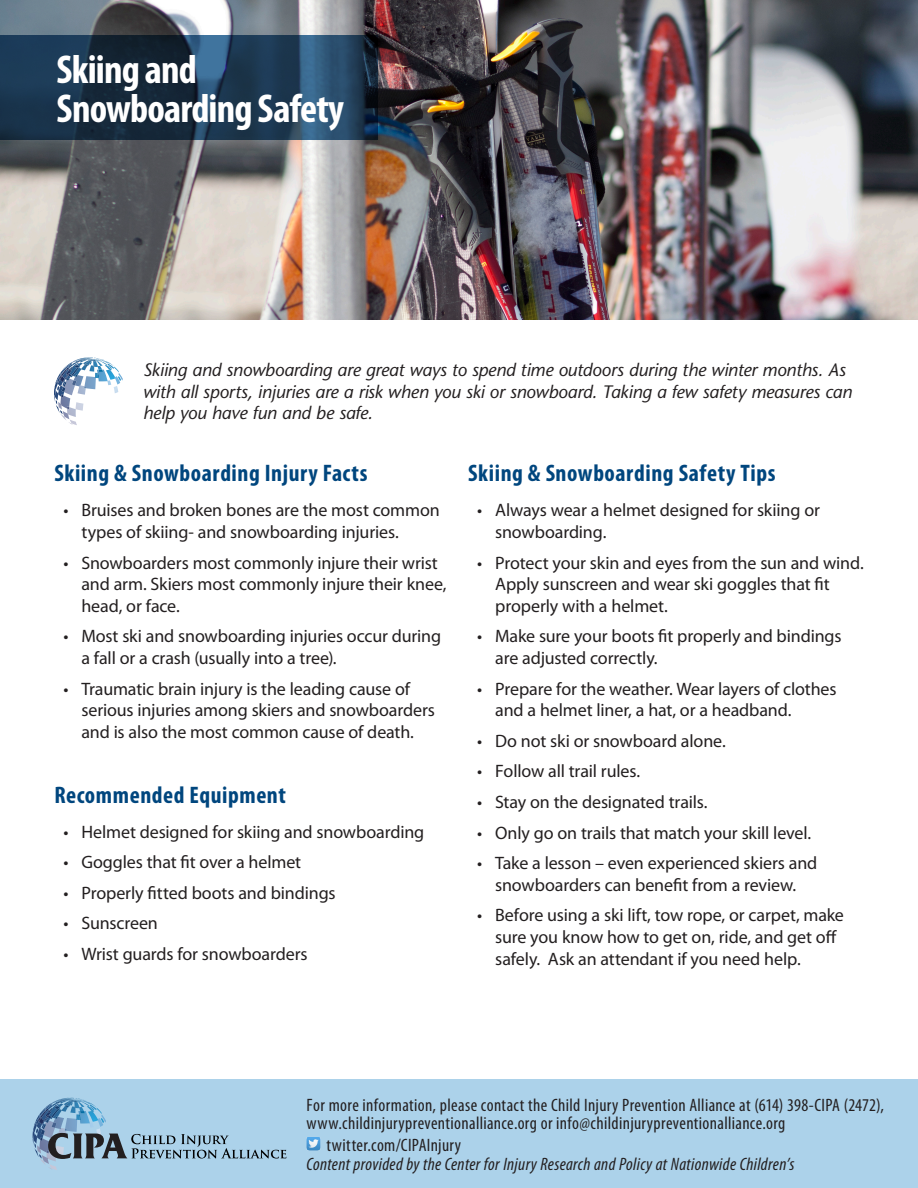
<style>
.page{position:relative;width:918px;height:1188px;background:#fff}
.page>*{position:absolute;margin:0;border:0;box-sizing:border-box;transform-origin:0 0}
.t1{font:700 condensed 40.5px "Myriad Pro";letter-spacing:-.02em;color:#fff}
.Body_Header{font:700 condensed 24px "Myriad Pro";letter-spacing:.025em;color:#00467e}
.t2{font:18px/21.6px "Myriad Pro";letter-spacing:-.01em;color:#231f20}
.Intro_Text{font:italic 500 18px/21.6px "Stone Sans Std";letter-spacing:-.01em;color:#231f20}
.Footer_Text{font:condensed 18px/18px "Myriad Pro";letter-spacing:.02em;color:#231f20}
.Footer_Text-2{font:italic condensed 18px "Myriad Pro";letter-spacing:.02em;color:#231f20}
.Helpful_Links_Body{font:condensed 18px "Myriad Pro";letter-spacing:.02em;color:#231f20}
</style>
<div class="page">
<img style="left:0;top:0;width:918px;height:319px">
<svg style="left:0;top:35px;width:378px;height:104px;background:#1d3951"></svg>
<div style="left:0;top:1080px;width:918px;height:108px;background:#acd2ea"></div>
<svg style="left:54px;top:357px;width:69px;height:68px"></svg>
<svg style="left:33px;top:1098px;width:253px;height:72px"></svg>
<svg style="left:307px;top:1137px;width:13px;height:13px"></svg>
<p class="t1" style="left:57px;top:44px;width:142px">Skiing and</p>
<p class="t1" style="left:57px;top:83px;width:289px">Snowboarding Safety</p>
<p class="Intro_Text" style="left:143px;top:359px;width:710px">Skiing and snowboarding are great ways to spend time outdoors during the winter months. As with all sports, injuries are a risk when you ski or snowboard. Taking a few safety measures can help you have fun and be safe.</p>
<p class="Body_Header" style="left:54px;top:458px;width:315px">Skiing &amp; Snowboarding Injury Facts</p>
<p class="t2" style="left:81px;top:499px;width:360px;text-indent:-18px">• Bruises and broken bones are the most common types of skiing- and snowboarding injuries.</p>
<p class="t2" style="left:81px;top:551px;width:367px;text-indent:-18px">• Snowboarders most commonly injure their wrist and arm. Skiers most commonly injure their knee, head, or face.</p>
<p class="t2" style="left:81px;top:625px;width:361px;text-indent:-18px">• Most ski and snowboarding injuries occur during a fall or a crash (usually into a tree).</p>
<p class="t2" style="left:81px;top:677px;width:355px;text-indent:-18px">• Traumatic brain injury is the leading cause of serious injuries among skiers and snowboarders and is also the most common cause of death.</p>
<p class="Body_Header" style="left:54px;top:780px;width:233px">Recommended Equipment</p>
<p class="t2" style="left:63px;top:820px;width:362px">• Helmet designed for skiing and snowboarding</p>
<p class="t2" style="left:63px;top:851px;width:239px">• Goggles that fit over a helmet</p>
<p class="t2" style="left:63px;top:882px;width:274px">• Properly fitted boots and bindings</p>
<p class="t2" style="left:63px;top:912px;width:96px">• Sunscreen</p>
<p class="t2" style="left:63px;top:943px;width:246px">• Wrist guards for snowboarders</p>
<p class="Body_Header" style="left:468px;top:458px;width:309px">Skiing &amp; Snowboarding Safety Tips</p>
<p class="t2" style="left:495px;top:499px;width:326px;text-indent:-18px">• Always wear a helmet designed for skiing or snowboarding.</p>
<p class="t2" style="left:495px;top:551px;width:370px;text-indent:-18px">• Protect your skin and eyes from the sun and wind.<br>Apply sunscreen and wear ski goggles that fit properly with a helmet.</p>
<p class="t2" style="left:495px;top:625px;width:348px;text-indent:-18px">• Make sure your boots fit properly and bindings are adjusted correctly.</p>
<p class="t2" style="left:495px;top:677px;width:343px;text-indent:-18px">• Prepare for the weather. Wear layers of clothes and a helmet liner, a hat, or a headband.</p>
<p class="t2" style="left:477px;top:730px;width:250px">• Do not ski or snowboard alone.</p>
<p class="t2" style="left:477px;top:760px;width:165px">• Follow all trail rules.</p>
<p class="t2" style="left:477px;top:791px;width:232px">• Stay on the designated trails.</p>
<p class="t2" style="left:477px;top:821px;width:336px">• Only go on trails that match your skill level.</p>
<p class="t2" style="left:477px;top:852px;width:342px;text-align:center">• Take a lesson – even experienced skiers and snowboarders can benefit from a review.</p>
<p class="t2" style="left:495px;top:904px;width:350px;text-indent:-18px">• Before using a ski lift, tow rope, or carpet, make sure you know how to get on, ride, and get off safely. Ask an attendant if you need help.</p>
<p class="Footer_Text" style="left:307px;top:1096px;width:579px">For more information, please contact the Child Injury Prevention Alliance at (614) 398-CIPA (2472), www.childinjurypreventionalliance.org or info@childinjurypreventionalliance.org</p>
<p class="Footer_Text-2" style="left:307px;top:1153px;width:489px">Content provided by the Center for Injury Research and Policy at Nationwide Children’s</p>
<p class="Helpful_Links_Body" style="left:327px;top:1134px;width:136px">twitter.com/CIPAInjury</p>
</div>
